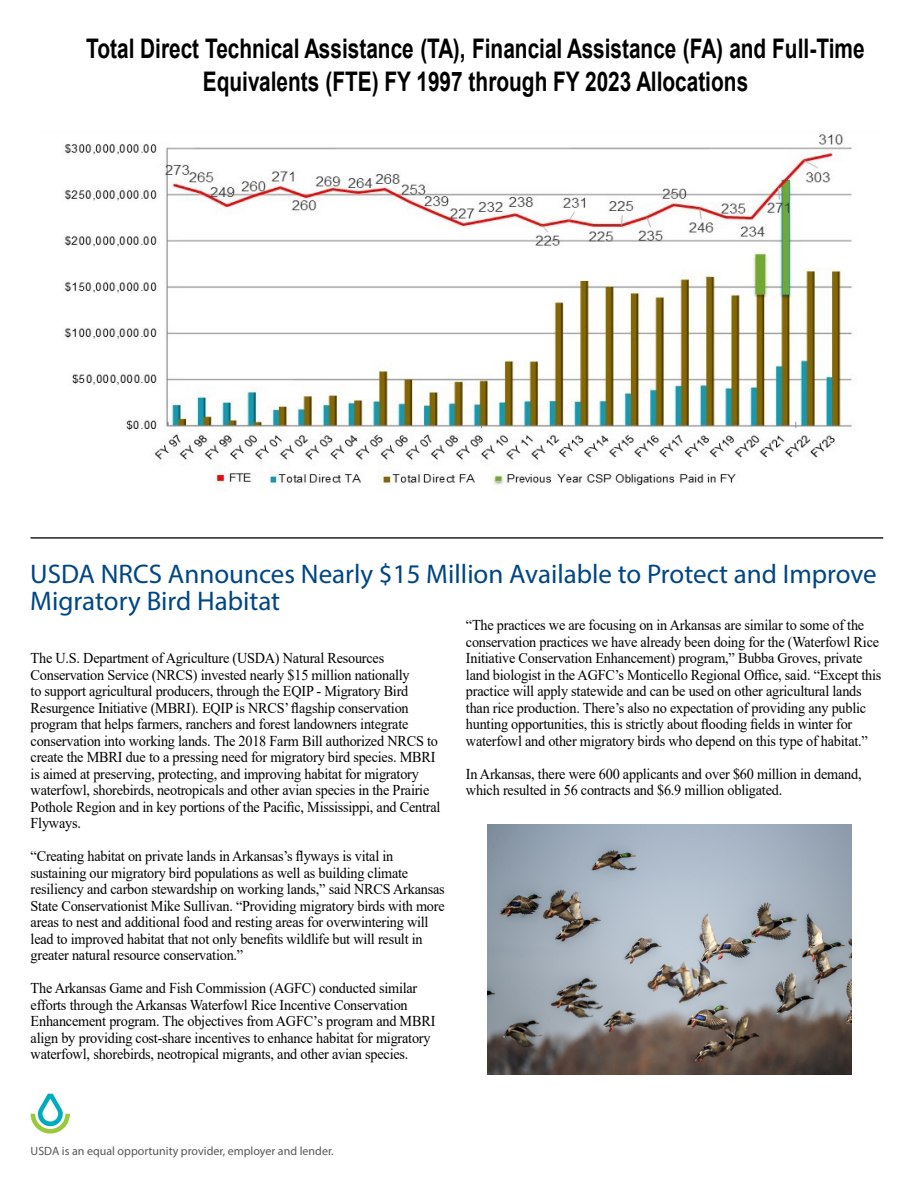
<style>
.page{position:relative;width:918px;height:1188px;background:#fff}
.page>*{position:absolute;margin:0;border:0;box-sizing:border-box;transform-origin:0 0}
.t1{font:700 27px/32.4px "Arial";color:#000;text-align:center;scale:.77 1}
.Paragraph_Style_1{font:27px/27px "Myriad Pro";color:#004684}
.Body_Text{font:15px/16.5px "Times New Roman";letter-spacing:-.015em;color:#000;scale:.95 1}
.Body_Text-2{font:12px "Myriad Pro";color:#57585a}
.s1{font-style:inherit}
</style>
<div class="page">
<svg style="left:31px;top:1094px;width:39px;height:40px"></svg>
<hr style="left:31px;top:537px;width:852px;height:2px;background:#231f20">
<img style="left:488px;top:825px;width:363px;height:249px">
<img style="left:64px;top:131px;width:789px;height:360px">
<p class="t1" style="left:86px;top:33px;width:1012px">Total Direct Technical Assistance (TA), Financial Assistance (FA) and Full-Time<br>Equivalents (FTE) FY 1997 through FY 2023 Allocations</p>
<p class="Paragraph_Style_1" style="left:30px;top:560px;width:848px">USDA NRCS Announces Nearly $15 Million Available to Protect and Improve<br>Migratory Bird Habitat</p>
<p class="Body_Text" style="left:31px;top:649px;width:433px">The U.S. Department of Agriculture (USDA) Natural Resources Conservation Service (NRCS) invested nearly $15 million nationally<br>to support agricultural producers, through the EQIP - Migratory Bird Resurgence Initiative (MBRI). EQIP is NRCS’ flagship conservation program that helps farmers, ranchers and forest landowners integrate conservation into working lands. The 2018 Farm Bill authorized NRCS to create the MBRI due to a pressing need for migratory bird species. MBRI is aimed at preserving, protecting, and improving habitat for migratory waterfowl, shorebirds, neotropicals and other avian species in the Prairie Pothole Region and in key portions of the Pacific, Mississippi, and Central Flyways.</p>
<p class="Body_Text" style="left:31px;top:847px;width:437px">“Creating habitat on private lands in Arkansas’s flyways is vital in sustaining our migratory bird populations as well as building climate resiliency and carbon stewardship on working lands,” said NRCS Arkansas State Conservationist Mike Sullivan. “Providing migratory birds with more areas to nest and additional food and resting areas for overwintering will lead to improved habitat that not only benefits wildlife but will result in greater natural resource conservation.”</p>
<p class="Body_Text" style="left:31px;top:979px;width:428px">The Arkansas Game and Fish Commission <span class="s1">(AGFC)</span> conducted similar efforts through the Arkansas Waterfowl Rice Incentive Conservation Enhancement program. The objectives from AGFC’s program and MBRI align by providing cost-share incentives to enhance habitat for migratory waterfowl, shorebirds, neotropical migrants, and other avian species.</p>
<p class="Body_Text" style="left:466px;top:616px;width:439px">“The practices we are focusing on in Arkansas are similar to some of the conservation practices we have already been doing for the (Waterfowl Rice Initiative Conservation Enhancement) program,” Bubba Groves, private land biologist in the AGFC’s Monticello Regional Office, said. “Except this practice will apply statewide and can be used on other agricultural lands than rice production. There’s also no expectation of providing any public hunting opportunities, this is strictly about flooding fields in winter for waterfowl and other migratory birds who depend on this type of habitat.”</p>
<p class="Body_Text" style="left:466px;top:765px;width:418px">In Arkansas, there were 600 applicants and over $60 million in demand, which resulted in 56 contracts and $6.9 million obligated.</p>
<p class="Body_Text-2" style="left:31px;top:1143px;width:305px">USDA is an equal opportunity provider, employer and lender.</p>
</div>
